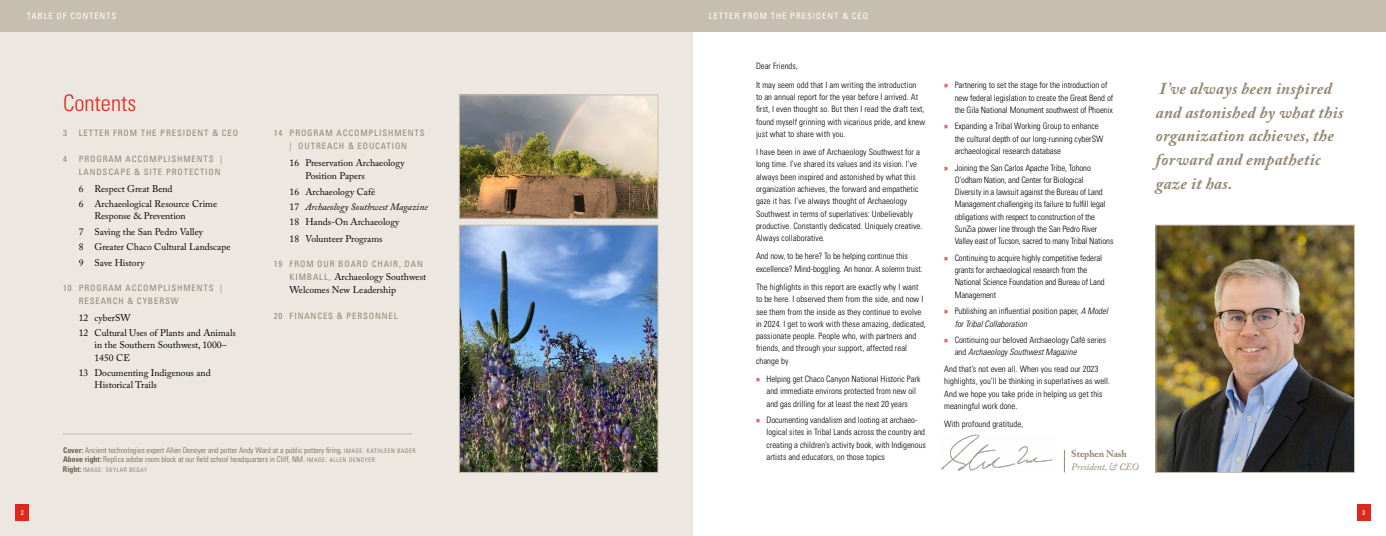
<style>
.page{position:relative;width:1386px;height:536px;background:#fff}
.page>*{position:absolute;margin:0;border:0;box-sizing:border-box;transform-origin:0 0}
.t1{font:300 condensed 22.75px "Univers LT Std";color:#df271c}
.t2{font:italic 700 16.62px/23.6px "Adobe Caslon Pro";letter-spacing:.02em;color:#948671}
.t3{font:9.62px/15.3px "Adobe Caslon Pro";color:#000}
.t4{font:italic 9.62px "Adobe Caslon Pro";letter-spacing:-.01em;color:#948671}
.t5{font:700 9.62px "Adobe Caslon Pro";letter-spacing:-.01em;color:#948671}
.t6{font:300 condensed 8.75px/12.2px "Univers LT Std";color:#000}
.t7{font:condensed 8.75px/13.1px "Univers LT Std";letter-spacing:.1em;color:#948671}
.t8{font:condensed 8.75px "Univers LT Std";letter-spacing:.1em;color:#fff}
.t9{font:300 condensed 7.88px/9.6px "Univers LT Std";color:#6d6352}
.t10{font:condensed 7px "Univers LT Std";color:#fff}
.t11{font:300 condensed 6.12px "Univers LT Std";letter-spacing:.1em;color:#6d6352}
.s1{font-style:italic}
.s2{font-family:"Univers LT Std";font-stretch:condensed;font-size:8.75px;color:#948671}
.s3{font-weight:700}
.s4{font-size:6.12px}
.s5{font-weight:700;font-size:7.88px}
.s6{font-weight:700;color:#df271c}
</style>
<div class="page">
<div style="left:0;top:0;width:693px;height:536px;background:#ece7e1"></div>
<div style="left:0;top:0;width:1386px;height:32px;background:#c6beae"></div>
<img style="left:1158px;top:227px;width:195px;height:243px">
<div style="left:1156px;top:225px;width:199px;height:247px;border:1px solid #c8beaf"></div>
<img style="left:461px;top:227px;width:195px;height:243px">
<div style="left:459px;top:225px;width:199px;height:247px;border:1px solid #c8beaf"></div>
<img style="left:461px;top:97px;width:195px;height:119px">
<div style="left:459px;top:95px;width:199px;height:123px;border:1px solid #c8beaf"></div>
<img style="left:941px;top:434px;width:112px;height:36px">
<svg style="left:1064px;top:450px;width:1px;height:22px"></svg>
<div style="left:1357px;top:503px;width:13px;height:17px;background:#df271c"></div>
<div style="left:16px;top:503px;width:13px;height:17px;background:#df271c"></div>
<hr style="left:63px;top:433px;width:350px;height:1px;background:#c6beae">
<p class="t8" style="left:27px;top:10px;width:91px">TABLE OF CONTENTS</p>
<p class="t8" style="left:709px;top:10px;width:161px">LETTER FROM THE PRESIDENT &amp; CEO</p>
<h1 class="t1" style="left:63px;top:89px;width:75px">Contents</h1>
<p class="t7" style="left:63px;top:126px;width:5px">3</p>
<p class="t7" style="left:79px;top:126px;width:161px">LETTER FROM THE PRESIDENT &amp; CEO</p>
<p class="t7" style="left:63px;top:152px;width:5px">4</p>
<p class="t7" style="left:79px;top:152px;width:145px">PROGRAM ACCOMPLISHMENTS |<br>LANDSCAPE &amp; SITE PROTECTION</p>
<p class="t3" style="left:79px;top:181px;width:140px">6 Respect Great Bend<br>6 Archaeological Resource Crime</p>
<p class="t3" style="left:79px;top:208px;width:153px;text-indent:16px">Response &amp; Prevention<br>7 Saving the San Pedro Valley<br>8 Greater Chaco Cultural Landscape</p>
<p class="t3" style="left:79px;top:255px;width:67px">9 Save History</p>
<p class="t7" style="left:79px;top:281px;width:145px;text-indent:-16px">10 PROGRAM ACCOMPLISHMENTS |<br>RESEARCH &amp; CYBERSW</p>
<p class="t3" style="left:79px;top:310px;width:159px">12 cyberSW<br>12 Cultural Uses of Plants and Animals</p>
<p class="t3" style="left:94px;top:339px;width:134px;line-height:12.2px">in the Southern Southwest, 1000–<br>1450 CE</p>
<p class="t3" style="left:94px;top:366px;width:118px;line-height:12.2px;text-indent:-16px">13 Documenting Indigenous and<br>Historical Trails</p>
<p class="t7" style="left:274px;top:126px;width:152px;text-align:center">14 PROGRAM ACCOMPLISHMENTS | OUTREACH &amp; EDUCATION</p>
<p class="t3" style="left:305px;top:156px;width:101px;line-height:13.1px;text-indent:-16px">16 Preservation Archaeology<br>Position Papers</p>
<p class="t3" style="left:290px;top:184px;width:140px">16 Archaeology Café<br>17 <span class="s1">Archaeology Southwest Magazine<br></span>18 Hands-On Archaeology</p>
<p class="t3" style="left:290px;top:230px;width:94px">18 Volunteer Programs</p>
<p class="t7" style="left:274px;top:257px;width:151px">19 FROM OUR BOARD CHAIR, DAN</p>
<p class="t3" style="left:290px;top:270px;width:138px;line-height:13.1px"><span class="s2">KIMBALL,</span> Archaeology Southwest<br>Welcomes New Leadership</p>
<p class="t7" style="left:274px;top:309px;width:125px">20 FINANCES &amp; PERSONNEL</p>
<p class="t9" style="left:63px;top:445px;width:354px"><span class="s3">Cover:</span> Ancient technologies expert Allen Denoyer and potter Andy Ward at a public pottery firing. <span class="s4">IMAGE: KATHLEEN BADER<br></span><span class="s3">Above right:</span> Replica adobe room block at our field school headquarters in Cliff, NM. <span class="s4">IMAGE: ALLEN DENOYER</span></p>
<p class="t11" style="left:63px;top:466px;width:86px"><span class="s5">Right:</span> IMAGE: SKYLAR BEGAY</p>
<p class="t6" style="left:756px;top:57px;width:162px;line-height:18.4px">Dear Friends,<br>It may seem odd that I am writing the introduction</p>
<p class="t6" style="left:756px;top:91px;width:171px">to an annual report for the year before I arrived. At first, I even thought so. But then I read the draft text, found myself grinning with vicarious pride, and knew just what to share with you.</p>
<p class="t6" style="left:756px;top:146px;width:168px">I have been in awe of Archaeology Southwest for a long time. I’ve shared its values and its vision. I’ve always been inspired and astonished by what this organization achieves, the forward and empathetic gaze it has. I’ve always thought of Archaeology Southwest in terms of superlatives: Unbelievably productive. Constantly dedicated. Uniquely creative.<br>Always collaborative.</p>
<p class="t6" style="left:756px;top:250px;width:168px">And now, to be here? To be helping continue this excellence? Mind-boggling. An honor. A solemn trust.</p>
<p class="t6" style="left:756px;top:281px;width:171px">The highlights in this report are exactly why I want to be here. I observed them from the side, and now I see them from the inside as they continue to evolve in 2024. I get to work with these amazing, dedicated, passionate people. People who, with partners and friends, and through your support, affected real change by</p>
<p class="t6" style="left:767px;top:373px;width:156px;text-indent:-11px"><span class="s6">»</span> Helping get Chaco Canyon National Historic Park and immediate environs protected from new oil and gas drilling for at least the next 20 years</p>
<p class="t6" style="left:767px;top:414px;width:161px;text-indent:-11px"><span class="s6">»</span> Documenting vandalism and looting at archaeo&shy;logical sites in Tribal Lands across the country and creating a children’s activity book, with Indigenous artists and educators, on those topics</p>
<p class="t6" style="left:955px;top:79px;width:160px;text-indent:-10px"><span class="s6">»</span> Partnering to set the stage for the introduction of new federal legislation to create the Great Bend of the Gila National Monument southwest of Phoenix</p>
<p class="t6" style="left:955px;top:120px;width:150px;text-indent:-10px"><span class="s6">»</span> Expanding a Tribal Working Group to enhance the cultural depth of our long-running cyberSW archaeological research database</p>
<p class="t6" style="left:955px;top:161px;width:160px;text-indent:-10px"><span class="s6">»</span> Joining the San Carlos Apache Tribe, Tohono O’odham Nation, and Center for Biological<br>Diversity in a lawsuit against the Bureau of Land Management challenging its failure to fulfill legal obligations with respect to construction of the SunZia power line through the San Pedro River Valley east of Tucson, sacred to many Tribal Nations</p>
<p class="t6" style="left:955px;top:251px;width:152px;text-indent:-10px"><span class="s6">»</span> Continuing to acquire highly competitive federal grants for archaeological research from the National Science Foundation and Bureau of Land Management</p>
<p class="t6" style="left:955px;top:305px;width:155px;text-indent:-10px"><span class="s6">»</span> Publishing an influential position paper, <span class="s1">A Model for Tribal Collaboration</span></p>
<p class="t6" style="left:955px;top:334px;width:153px;text-indent:-10px"><span class="s6">»</span> Continuing our beloved Archaeology Café series and <span class="s1">Archaeology Southwest Magazine</span></p>
<p class="t6" style="left:944px;top:363px;width:168px">And that’s not even all. When you read our 2023 highlights, you’ll be thinking in superlatives as well.<br>And we hope you take pride in helping us get this meaningful work done.</p>
<p class="t6" style="left:944px;top:418px;width:81px">With profound gratitude,</p>
<p class="t5" style="left:1071px;top:448px;width:57px">Stephen Nash</p>
<p class="t4" style="left:1071px;top:461px;width:69px">President, &amp; CEO</p>
<h2 class="t2" style="left:1156px;top:77px;width:189px">I’ve always been inspired and astonished by what this organization achieves, the forward and empathetic gaze it has.</h2>
<p class="t10" style="left:21px;top:507px;width:5px">2</p>
<p class="t10" style="left:1362px;top:507px;width:5px">3</p>
</div>
